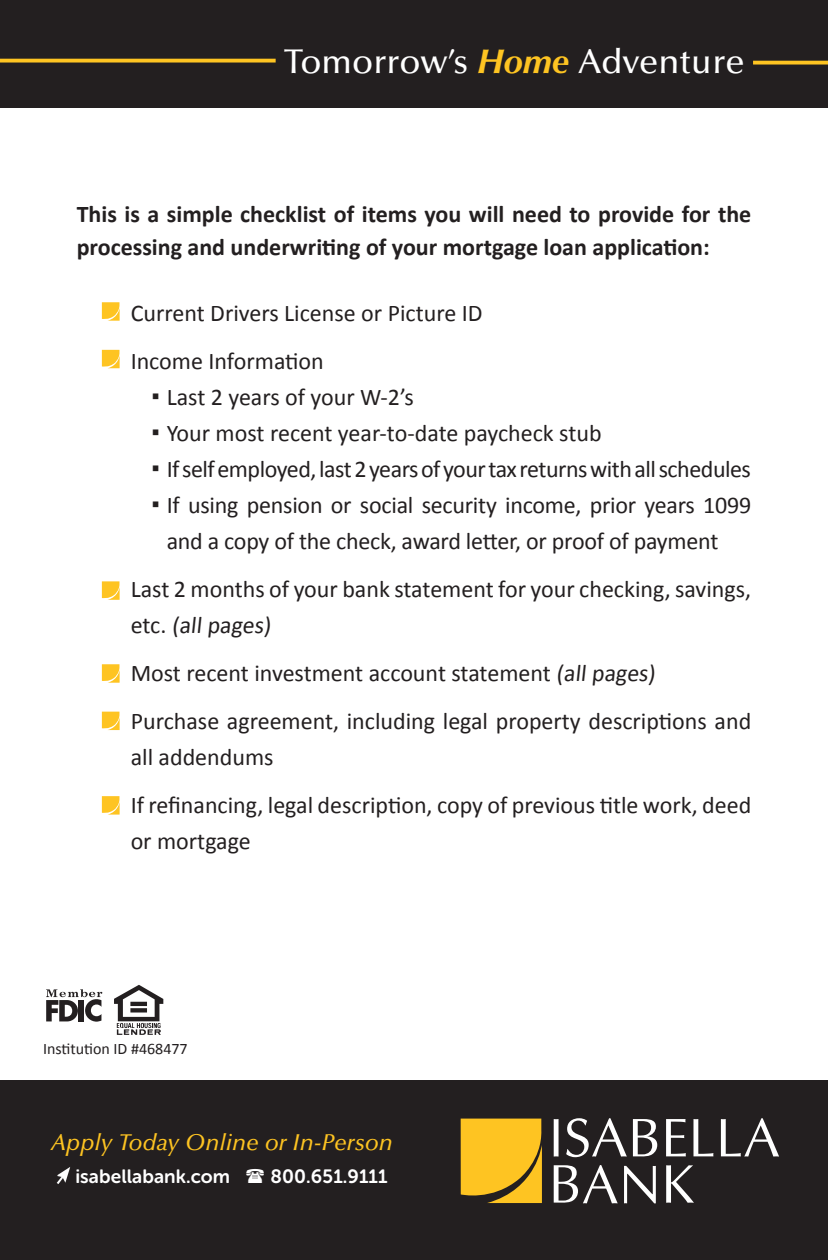
<style>
.page{position:relative;width:828px;height:1260px;background:#fff}
.page>*{position:absolute;margin:0;border:0;box-sizing:border-box;transform-origin:0 0}
.t1{font:500 34.4px "Optima LT Std";color:#fff}
.t2{font:24px/48px "Calibri";color:#231f20}
.t3{font:700 24px/32.8px "Calibri";color:#231f20}
.t4{font:24px "Calibri";letter-spacing:-.02em;color:#231f20}
.t5{font:italic 500 23px "Optima LT Std";color:#fec422}
.t6{font:19.2px "Museo Sans Rounded 700";letter-spacing:.005em;color:#fff}
.t7{font:16px "Calibri";color:#231f20}
.s1{font-weight:700;font-style:italic;color:#fec422}
</style>
<div class="page">
<div style="left:0;top:0;width:828px;height:108px;background:#231f20"></div>
<div style="left:0;top:1080px;width:828px;height:180px;background:#231f20"></div>
<svg style="left:114px;top:985px;width:49px;height:50px"></svg>
<svg style="left:46px;top:989px;width:56px;height:33px"></svg>
<svg style="left:554px;top:1119px;width:5px;height:38px"></svg>
<svg style="left:566px;top:1118px;width:61px;height:39px"></svg>
<svg style="left:633px;top:1119px;width:24px;height:37px"></svg>
<svg style="left:666px;top:1119px;width:20px;height:37px"></svg>
<svg style="left:693px;top:1119px;width:20px;height:37px"></svg>
<svg style="left:721px;top:1118px;width:58px;height:39px"></svg>
<svg style="left:554px;top:1165px;width:64px;height:38px"></svg>
<svg style="left:624px;top:1166px;width:32px;height:37px"></svg>
<svg style="left:666px;top:1165px;width:28px;height:38px"></svg>
<svg style="left:461px;top:1119px;width:81px;height:84px"></svg>
<svg style="left:0;top:59px;width:276px;height:4px"></svg>
<svg style="left:753px;top:61px;width:75px;height:4px"></svg>
<svg style="left:102px;top:302px;width:18px;height:19px"></svg>
<svg style="left:102px;top:350px;width:18px;height:18px"></svg>
<svg style="left:102px;top:581px;width:18px;height:19px"></svg>
<svg style="left:102px;top:664px;width:18px;height:19px"></svg>
<svg style="left:102px;top:712px;width:18px;height:18px"></svg>
<svg style="left:102px;top:796px;width:18px;height:19px"></svg>
<img style="left:57px;top:1167px;width:13px;height:17px">
<h1 class="t1" style="left:284px;top:42px;width:462px">Tomorrow’s <span class="s1">Home</span> Adventure</h1>
<p class="t3" style="left:77px;top:199px;width:676px">This is a simple checklist of items you will need to provide for the processing and underwriting of your mortgage loan application:</p>
<p class="t2" style="left:131px;top:291px;width:354px">Current Drivers License or Picture ID<br>Income Information</p>
<p class="t2" style="left:151px;top:375px;width:264px">▪ Last 2 years of your W-2’s</p>
<p class="t2" style="left:151px;top:411px;width:452px">▪ Your most recent year-to-date paycheck stub</p>
<p class="t4" style="left:151px;top:459px;width:601px">▪ If self employed, last 2 years of your tax returns with all schedules</p>
<p class="t2" style="left:167px;top:489px;width:586px;line-height:36px;text-indent:-15px">▪ If using pension or social security income, prior years 1099 and a copy of the check, award letter, or proof of payment</p>
<p class="t2" style="left:131px;top:573px;width:622px;line-height:36px">Last 2 months of your bank statement for your checking, savings, etc. (all pages)</p>
<p class="t2" style="left:131px;top:651px;width:622px">Most recent investment account statement (all pages)<br>Purchase agreement, including legal property descriptions and</p>
<p class="t2" style="left:131px;top:735px;width:622px">all addendums<br>If refinancing, legal description, copy of previous title work, deed</p>
<p class="t2" style="left:131px;top:819px;width:122px">or mortgage</p>
<p class="t7" style="left:43px;top:1042px;width:146px">Institution ID #468477</p>
<p class="t5" style="left:51px;top:1129px;width:344px">Apply Today Online or In-Person</p>
<p class="t6" style="left:75px;top:1165px;width:156px">isabellabank.com</p>
<p class="t6" style="left:271px;top:1165px;width:119px">800.651.9111</p>
</div>
